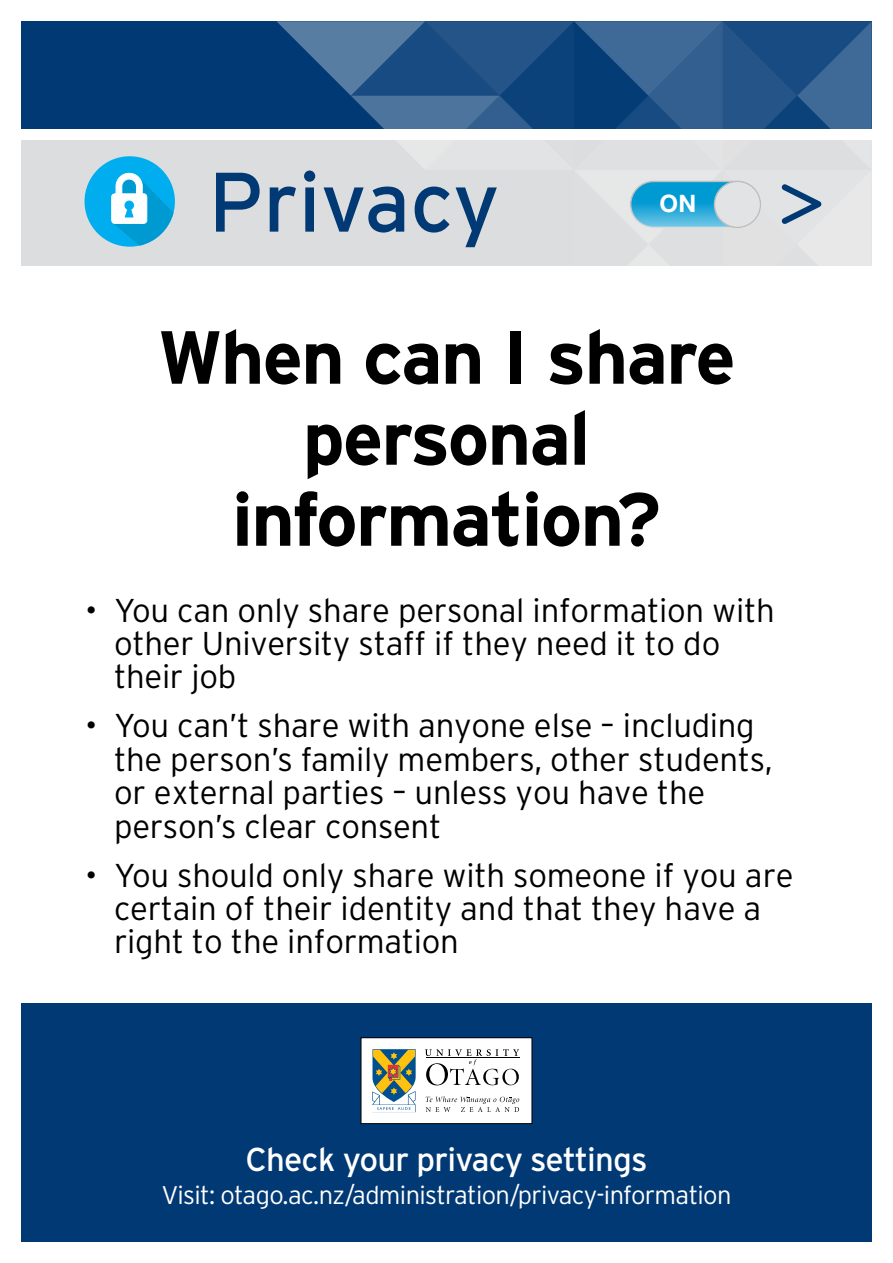
<style>
.page{position:relative;width:893px;height:1263px;background:#fff}
.page>*{position:absolute;margin:0;border:0;box-sizing:border-box;transform-origin:0 0}
.t1{font:84.15px "Interstate";color:#003974}
.t2{font:700 75px/81px "Interstate";letter-spacing:-.025em;color:#000;text-align:center}
.t3{font:300 33px/33.2px "Interstate";letter-spacing:-.01em;color:#000}
.t4{font:33px "Interstate";letter-spacing:-.025em;color:#fff}
.t5{font:300 25.5px "Interstate";letter-spacing:-.025em;color:#fff}
.t6{font:700 24px "Helvetica Neue LT Std";color:#fff}
</style>
<div class="page">
<div style="left:21px;top:140px;width:851px;height:126px;background:#dcddde"></div>
<div style="left:21px;top:21px;width:851px;height:108px;background:#003974"></div>
<div style="left:21px;top:1003px;width:851px;height:239px;background:#003974"></div>
<div style="left:361px;top:1038px;width:171px;height:85px;background:#fff"></div>
<div style="left:361px;top:1037px;width:171px;height:87px;border:1px solid #000"></div>
<svg style="left:425px;top:1049px;width:94px;height:36px"></svg>
<hr style="left:426px;top:1058px;width:93px;height:1px;background:#000">
<svg style="left:372px;top:1049px;width:44px;height:63px"></svg>
<svg style="left:426px;top:1096px;width:93px;height:16px"></svg>
<div style="left:85px;top:156px;width:90px;height:91px;background:#00aeef;border-radius:50%"></div>
<div style="left:111px;top:193px;width:36px;height:31px;border:1px solid #fff;border-radius:3px"></div>
<svg style="left:113px;top:173px;width:61px;height:73px"></svg>
<svg style="left:276px;top:21px;width:596px;height:245px"></svg>
<h1 class="t1" style="left:208px;top:155px;width:293px">Privacy</h1>
<p class="t6" style="left:660px;top:188px;width:38px">ON</p>
<h2 class="t2" style="left:157px;top:316px;width:580px">When can I share personal information?</h2>
<p class="t3" style="left:114px;top:593px;width:662px;text-indent:-29px">• You can only share personal information with other University staff if they need it to do their job</p>
<p class="t3" style="left:114px;top:708px;width:660px;line-height:33.6px;text-indent:-29px">• You can’t share with anyone else – including the person’s family members, other students, or external parties – unless you have the person’s clear consent</p>
<p class="t3" style="left:114px;top:858px;width:681px;text-indent:-29px">• You should only share with someone if you are certain of their identity and that they have a right to the information</p>
<p class="t4" style="left:245px;top:1140px;width:404px">Check your privacy settings</p>
<p class="t5" style="left:161px;top:1180px;width:572px">Visit: otago.ac.nz/administration/privacy-information</p>
</div>
